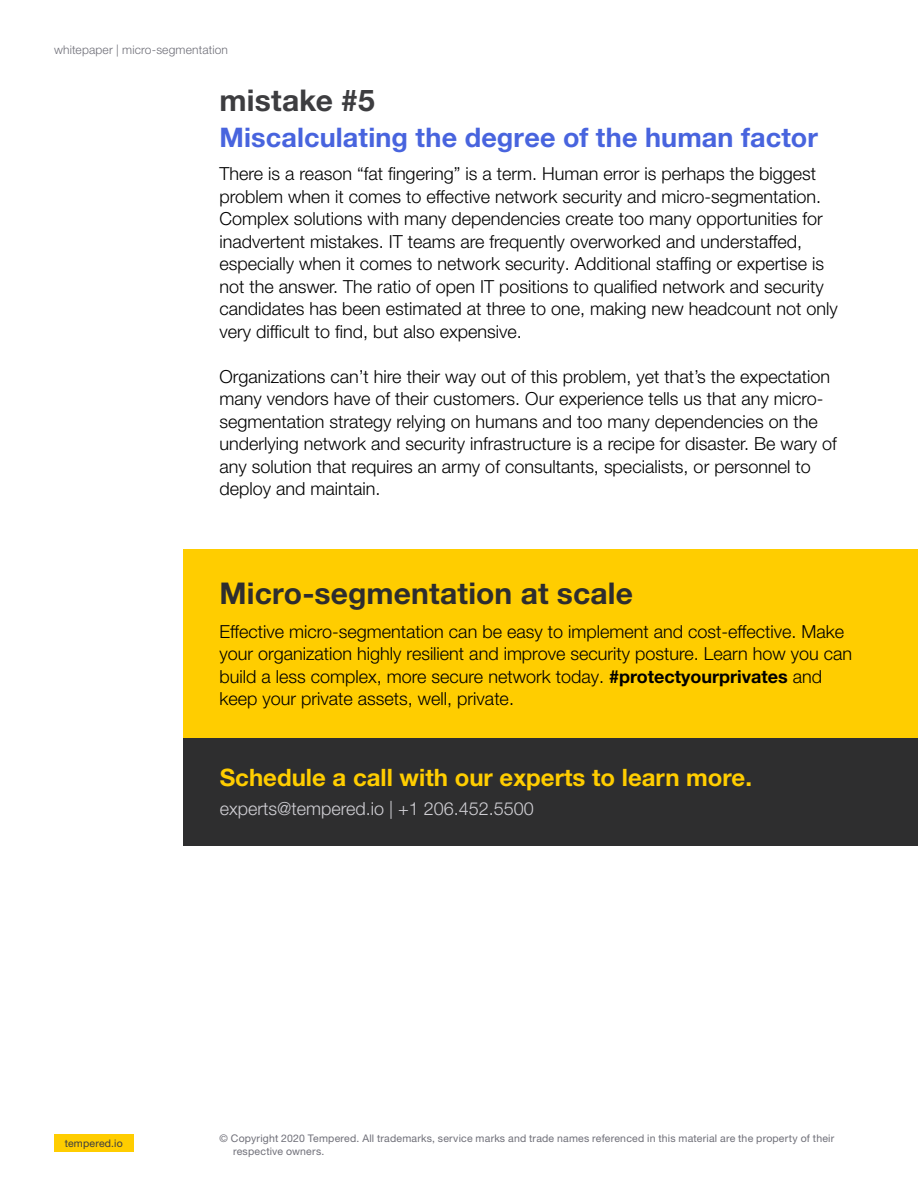
<style>
.page{position:relative;width:918px;height:1188px;background:#fff}
.page>*{position:absolute;margin:0;border:0;box-sizing:border-box;transform-origin:0 0}
.t1{font:700 30px "Helvetica Neue LT Pro";letter-spacing:.005em;color:#2d2d2f}
.t2{font:700 30px "Helvetica Neue LT Pro";letter-spacing:.005em;color:#3d3d40}
.t3{font:700 27px "Helvetica Neue LT Pro";letter-spacing:.005em;color:#4864de}
.t4{font:700 24px "Helvetica Neue LT Pro";color:#ffcd00}
.t5{font:300 18px/22.5px "Helvetica Neue LT Pro";color:#000}
.t6{font:300 18px "Helvetica Neue LT Pro";color:#d0cfd4}
.t7{font:300 12px "Helvetica Neue LT Pro";letter-spacing:.015em;color:#6f6f78}
.t8{font:10.5px/13.5px "Helvetica Neue LT Pro";letter-spacing:.02em;color:#6f6f78}
.t9{font:10.5px "Helvetica Neue LT Pro";letter-spacing:.02em;color:#3d3d40}
.s1{font-weight:700}
</style>
<div class="page">
<div style="left:54px;top:1134px;width:79px;height:18px;background:#ffcd00"></div>
<div style="left:184px;top:738px;width:734px;height:108px;background:#2e2e2f"></div>
<div style="left:184px;top:549px;width:734px;height:189px;background:#ffcd00"></div>
<p class="t7" style="left:54px;top:42px;width:176px">whitepaper | micro-segmentation</p>
<h1 class="t2" style="left:220px;top:82px;width:157px">mistake #5</h1>
<h2 class="t3" style="left:220px;top:121px;width:600px">Miscalculating the degree of the human factor</h2>
<p class="t5" style="left:220px;top:162px;width:620px">There is a reason “fat fingering” is a term. Human error is perhaps the biggest problem when it comes to effective network security and micro-segmentation.<br>Complex solutions with many dependencies create too many opportunities for inadvertent mistakes. IT teams are frequently overworked and understaffed, especially when it comes to network security. Additional staffing or expertise is not the answer. The ratio of open IT positions to qualified network and security candidates has been estimated at three to one, making new headcount not only very difficult to find, but also expensive.</p>
<p class="t5" style="left:220px;top:364px;width:619px">Organizations can’t hire their way out of this problem, yet that’s the expectation many vendors have of their customers. Our experience tells us that any micro&shy;segmentation strategy relying on humans and too many dependencies on the underlying network and security infrastructure is a recipe for disaster. Be wary of any solution that requires an army of consultants, specialists, or personnel to deploy and maintain.</p>
<h1 class="t1" style="left:220px;top:574px;width:415px">Micro-segmentation at scale</h1>
<p class="t5" style="left:220px;top:620px;width:634px">Effective micro-segmentation can be easy to implement and cost-effective. Make your organization highly resilient and improve security posture. Learn how you can build a less complex, more secure network today. <span class="s1">#protectyourprivates</span> and keep your private assets, well, private.</p>
<h3 class="t4" style="left:220px;top:763px;width:534px">Schedule a call with our experts to learn more.</h3>
<p class="t6" style="left:220px;top:798px;width:316px">experts@tempered.io | +1 206.452.5500</p>
<p class="t9" style="left:65px;top:1137px;width:60px">tempered.io</p>
<p class="t8" style="left:233px;top:1131px;width:603px;text-indent:-14px">© Copyright 2020 Tempered. All trademarks, service marks and trade names referenced in this material are the property of their respective owners.</p>
</div>
